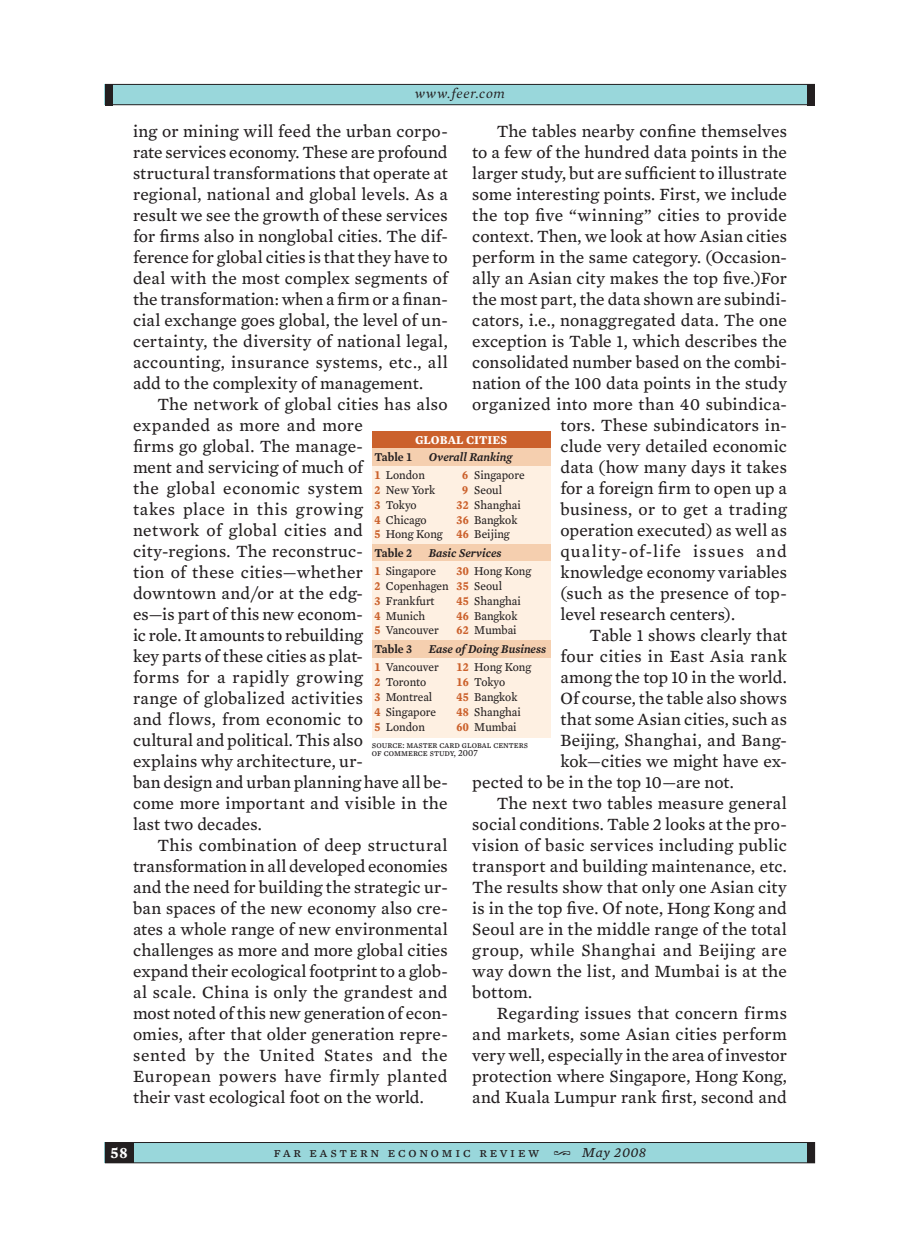
<style>
.page{position:relative;width:913px;height:1256px;background:#fff}
.page>*{position:absolute;margin:0;border:0;box-sizing:border-box;transform-origin:0 0}
.t1{font:17.5px/21px "Mercury Text G3";letter-spacing:.01em;color:#231f20;text-align:justify}
.t2{font:17.5px "Mercury Text G3";letter-spacing:.03em;color:#231f20}
.t3{font:17.5px "Mercury Text G3";letter-spacing:.07em;color:#231f20}
.t4{font:700 15.75px "Mercury Numeric G3";color:#fff}
.t5{font:14px "Mercury Text G3 Roman SC";letter-spacing:.2em;color:#231f20}
.t6{font:italic 14px "Mercury Text G1";letter-spacing:.05em;color:#231f20}
.t7{font:12.25px/14.9px "Mercury Tabular G3";color:#231f20;scale:.95 1}
.t8{font:italic 12.25px "Mercury Tabular G3 Semi";color:#231f20;scale:.95 1}
.t9{font:600 12.25px "Mercury Tabular G3";color:#231f20;scale:.95 1}
.t10{font:700 12.25px "Mercury Tabular G3";color:#fff;scale:.95 1}
.t11{font:9.62px/8.8px "Mercury Text G3 Roman SC";color:#231f20}
.s1{font-weight:700;color:#cb612c}
.s2{font-family:"L Decoration Pi One";font-size:17.5px}
.s3{font-family:"Mercury Text G3";font-style:italic}
</style>
<div class="page">
<div style="left:104px;top:1142px;width:710px;height:20px;background:#99d7db"></div>
<div style="left:104px;top:84px;width:710px;height:21px;background:#99d7db"></div>
<div style="left:105px;top:1141px;width:710px;height:21px;border:1px solid #231f20"></div>
<div style="left:105px;top:1141px;width:28px;height:21px;background:#231f20"></div>
<div style="left:808px;top:1141px;width:7px;height:21px;background:#231f20"></div>
<hr style="left:105px;top:84px;width:710px;height:1px;background:#231f20">
<div style="left:808px;top:84px;width:7px;height:21px;background:#231f20"></div>
<div style="left:105px;top:84px;width:7px;height:21px;background:#231f20"></div>
<hr style="left:105px;top:104px;width:710px;height:1px;background:#231f20">
<div style="left:372px;top:431px;width:178px;height:17px;background:#cb612c"></div>
<div style="left:372px;top:448px;width:178px;height:18px;background:#f5cfaf"></div>
<div style="left:372px;top:466px;width:178px;height:79px;background:#fef0e2"></div>
<div style="left:372px;top:544px;width:178px;height:17px;background:#f5cfaf"></div>
<div style="left:372px;top:561px;width:178px;height:80px;background:#fef0e2"></div>
<div style="left:372px;top:640px;width:178px;height:18px;background:#f5cfaf"></div>
<div style="left:372px;top:658px;width:178px;height:79px;background:#fef0e2"></div>
<p class="t6" style="left:415px;top:85px;width:92px">www.feer.com</p>
<p class="t1" style="left:133px;top:120px;width:316px">ing or mining will feed the urban corpo&shy;rate services economy. These are profound structural transformations that operate at regional, national and global levels. As a result we see the growth of these services for firms also in nonglobal cities. The dif&shy;ference for global cities is that they have to deal with the most complex segments of the transformation: when a firm or a finan&shy;cial exchange goes global, the level of un&shy;certainty, the diversity of national legal, accounting, insurance systems, etc., all add to the complexity of management.</p>
<p class="t1" style="left:133px;top:393px;width:316px;text-align:left;text-indent:24px">The network of global cities has also expanded as more and more<br>firms go global. The manage-<br>ment and servicing of much of<br>the global economic system<br>takes place in this growing<br>network of global cities and city-regions. The reconstruc-<br>tion of these cities—whether downtown and/or at the edg-<br>es—is part of this new econom-<br>ic role. It amounts to rebuilding<br>key parts of these cities as plat-<br>forms for a rapidly growing<br>range of globalized activities<br>and flows, from economic to<br>cultural and political. This also<br>explains why architecture, ur-<br>ban design and urban planning have all be&shy;come more important and visible in the last two decades.</p>
<p class="t1" style="left:133px;top:834px;width:316px;text-indent:24px">This combination of deep structural transformation in all developed economies and the need for building the strategic ur&shy;ban spaces of the new economy also cre&shy;ates a whole range of new environmental challenges as more and more global cities expand their ecological footprint to a glob&shy;al scale. China is only the grandest and most noted of this new generation of econ&shy;omies, after that older generation repre&shy;sented by the United States and the European powers have firmly planted their vast ecological foot on the world.</p>
<p class="t1" style="left:497px;top:120px;width:292px">The tables nearby confine themselves</p>
<p class="t1" style="left:472px;top:141px;width:316px">to a few of the hundred data points in the</p>
<p class="t1" style="left:472px;top:162px;width:316px">larger study, but are sufficient to illustrate</p>
<p class="t1" style="left:472px;top:183px;width:316px">some interesting points. First, we include</p>
<p class="t1" style="left:472px;top:204px;width:316px">the top five “winning” cities to provide</p>
<p class="t1" style="left:472px;top:225px;width:316px">context. Then, we look at how Asian cities</p>
<p class="t1" style="left:472px;top:246px;width:316px">perform in the same category. (Occasion-</p>
<p class="t1" style="left:472px;top:267px;width:316px">ally an Asian city makes the top five.)For</p>
<p class="t1" style="left:472px;top:288px;width:316px">the most part, the data shown are subindi-</p>
<p class="t1" style="left:472px;top:309px;width:316px">cators, i.e., nonaggregated data. The one</p>
<p class="t1" style="left:472px;top:330px;width:316px">exception is Table 1, which describes the</p>
<p class="t1" style="left:472px;top:351px;width:316px">consolidated number based on the combi-</p>
<p class="t1" style="left:472px;top:372px;width:316px">nation of the 100 data points in the study</p>
<p class="t1" style="left:472px;top:393px;width:316px">organized into more than 40 subindica-</p>
<p class="t1" style="left:560px;top:414px;width:228px">tors. These subindicators in-</p>
<p class="t1" style="left:560px;top:435px;width:228px">clude very detailed economic</p>
<p class="t1" style="left:560px;top:456px;width:228px">data (how many days it takes</p>
<p class="t1" style="left:560px;top:477px;width:228px">for a foreign firm to open up a</p>
<p class="t1" style="left:560px;top:498px;width:228px">business, or to get a trading</p>
<p class="t1" style="left:560px;top:519px;width:228px">operation executed) as well as</p>
<p class="t3" style="left:560px;top:540px;width:228px">quality-of-life issues and</p>
<p class="t1" style="left:560px;top:561px;width:228px">knowledge economy variables</p>
<p class="t1" style="left:560px;top:582px;width:228px">(such as the presence of top-</p>
<p class="t1" style="left:560px;top:603px;width:176px">level research centers).</p>
<p class="t1" style="left:589px;top:624px;width:199px">Table 1 shows clearly that</p>
<p class="t1" style="left:560px;top:645px;width:228px">four cities in East Asia rank</p>
<p class="t1" style="left:560px;top:666px;width:228px">among the top 10 in the world.</p>
<p class="t1" style="left:560px;top:687px;width:228px">Of course, the table also shows</p>
<p class="t1" style="left:560px;top:708px;width:228px">that some Asian cities, such as</p>
<p class="t1" style="left:560px;top:729px;width:228px">Beijing, Shanghai, and Bang-</p>
<p class="t1" style="left:560px;top:750px;width:228px">kok—cities we might have ex-</p>
<p class="t1" style="left:472px;top:771px;width:263px">pected to be in the top 10—are not.</p>
<p class="t1" style="left:497px;top:792px;width:292px">The next two tables measure general</p>
<p class="t1" style="left:472px;top:813px;width:316px">social conditions. Table 2 looks at the pro-</p>
<p class="t1" style="left:472px;top:834px;width:316px">vision of basic services including public</p>
<p class="t1" style="left:472px;top:855px;width:316px">transport and building maintenance, etc.</p>
<p class="t1" style="left:472px;top:876px;width:316px">The results show that only one Asian city</p>
<p class="t1" style="left:472px;top:897px;width:316px">is in the top five. Of note, Hong Kong and</p>
<p class="t1" style="left:472px;top:918px;width:316px">Seoul are in the middle range of the total</p>
<p class="t2" style="left:472px;top:939px;width:316px">group, while Shanghai and Beijing are</p>
<p class="t1" style="left:472px;top:960px;width:316px">way down the list, and Mumbai is at the</p>
<p class="t1" style="left:472px;top:981px;width:61px">bottom.</p>
<p class="t1" style="left:497px;top:1002px;width:292px">Regarding issues that concern firms</p>
<p class="t1" style="left:472px;top:1023px;width:316px">and markets, some Asian cities perform</p>
<p class="t1" style="left:472px;top:1044px;width:316px">very well, especially in the area of investor</p>
<p class="t1" style="left:472px;top:1065px;width:316px">protection where Singapore, Hong Kong,</p>
<p class="t1" style="left:472px;top:1086px;width:316px">and Kuala Lumpur rank first, second and</p>
<p class="t10" style="left:415px;top:432px;width:98px">GLOBAL CITIES</p>
<p class="t9" style="left:374px;top:449px;width:41px">Table 1</p>
<p class="t8" style="left:429px;top:449px;width:89px">Overall Ranking</p>
<p class="t7" style="left:374px;top:467px;width:73px"><span class="s1">1</span> London<br><span class="s1">2</span> New York<br><span class="s1">3</span> Tokyo<br><span class="s1">4</span> Chicago<br><span class="s1">5</span> Hong Kong</p>
<p class="t7" style="left:462px;top:467px;width:67px"><span class="s1">6</span> Singapore</p>
<p class="t7" style="left:462px;top:482px;width:44px"><span class="s1">9</span> Seoul</p>
<p class="t7" style="left:457px;top:497px;width:69px"><span class="s1">32</span> Shanghai</p>
<p class="t7" style="left:457px;top:512px;width:66px"><span class="s1">36</span> Bangkok</p>
<p class="t7" style="left:457px;top:527px;width:57px"><span class="s1">46</span> Beijing</p>
<p class="t9" style="left:374px;top:544px;width:41px">Table 2</p>
<p class="t8" style="left:429px;top:545px;width:78px">Basic Services</p>
<p class="t7" style="left:374px;top:563px;width:80px"><span class="s1">1</span> Singapore<br><span class="s1">2</span> Copenhagen<br><span class="s1">3</span> Frankfurt<br><span class="s1">4</span> Munich<br><span class="s1">5</span> Vancouver</p>
<p class="t7" style="left:457px;top:563px;width:80px"><span class="s1">30</span> Hong Kong<br><span class="s1">35</span> Seoul<br><span class="s1">45</span> Shanghai<br><span class="s1">46</span> Bangkok<br><span class="s1">62</span> Mumbai</p>
<p class="t9" style="left:374px;top:641px;width:41px">Table 3</p>
<p class="t8" style="left:429px;top:641px;width:125px">Ease of Doing Business</p>
<p class="t7" style="left:374px;top:659px;width:69px"><span class="s1">1</span> Vancouver<br><span class="s1">2</span> Toronto<br><span class="s1">3</span> Montreal<br><span class="s1">4</span> Singapore<br><span class="s1">5</span> London</p>
<p class="t7" style="left:457px;top:659px;width:80px"><span class="s1">12</span> Hong Kong<br><span class="s1">16</span> Tokyo<br><span class="s1">45</span> Bangkok<br><span class="s1">48</span> Shanghai<br><span class="s1">60</span> Mumbai</p>
<p class="t11" style="left:372px;top:740px;width:157px">source: master card global centers of commerce study, 2007</p>
<p class="t4" style="left:110px;top:1144px;width:19px">58</p>
<p class="t5" style="left:274px;top:1143px;width:374px">far eastern economic review <span class="s2">m</span> <span class="s3">May 2008</span></p>
</div>
